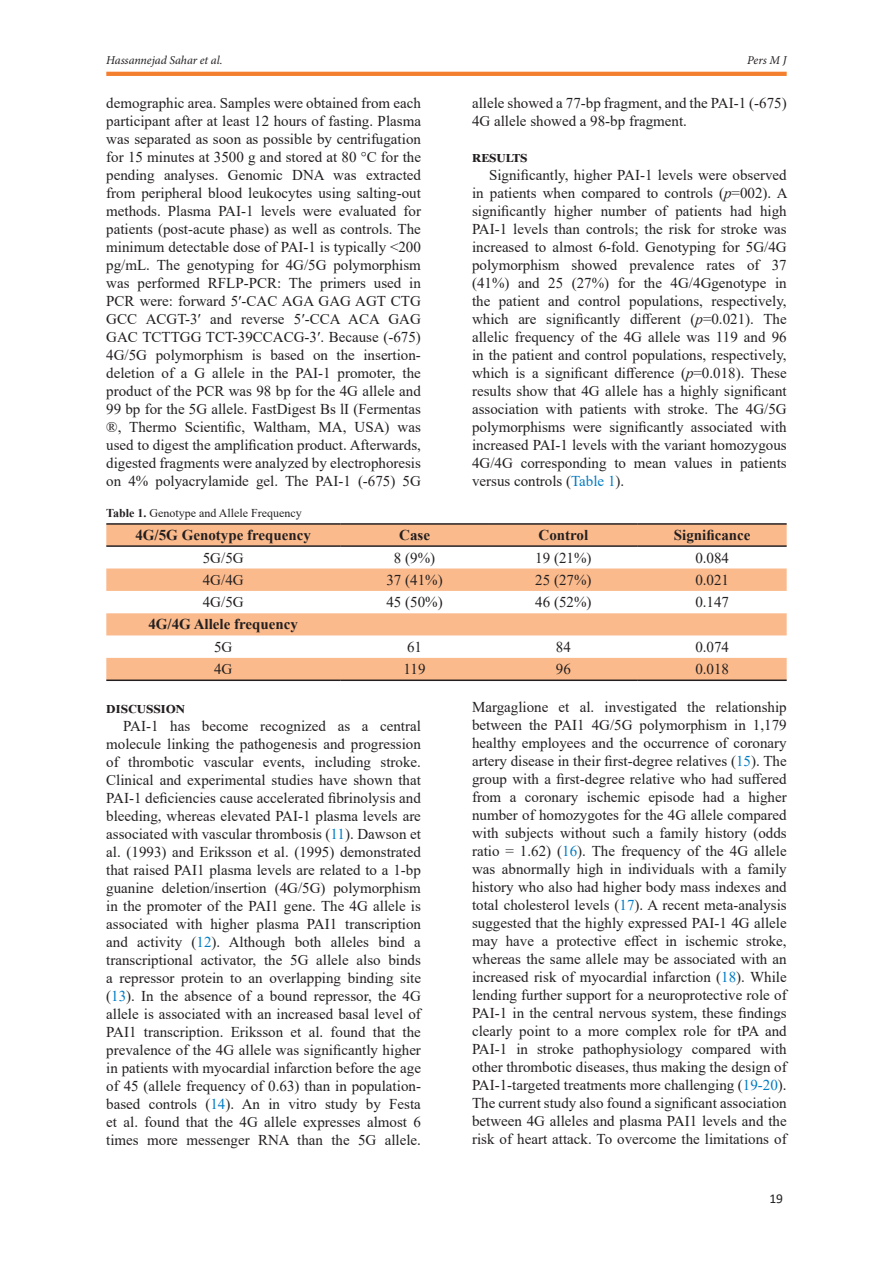
<style>
.page{position:relative;width:893px;height:1263px;background:#fff}
.page>*{position:absolute;margin:0;border:0;box-sizing:border-box;transform-origin:0 0}
.Titr_1{font:700 16.5px "Times New Roman";letter-spacing:.01em;color:#231f20}
.Intro{font:15px/18px "Times New Roman";color:#231f20;text-align:justify}
.Jadval_vasatchin{font:15px "Times New Roman";color:#231f20}
.TitrJadval{font:700 15px "Times New Roman";color:#231f20}
.t1{font:13.5px "Calibri";color:#231f20}
.Zirnevis_Tasvir{font:12px "Times New Roman";color:#231f20}
.t2{font:italic 12px "Minion Pro";letter-spacing:-.005em;color:#231f20}
.s1{font-style:italic}
.s2{color:#007bc3}
.s3{font-weight:700}
</style>
<div class="page">
<hr style="left:106px;top:72px;width:681px;height:4px;background:#f47f2f">
<svg style="left:106px;top:525px;width:681px;height:154px;fill:#faba8c"></svg>
<hr style="left:106px;top:523px;width:234px;height:2px;background:#231f20">
<hr style="left:340px;top:523px;width:149px;height:2px;background:#231f20">
<hr style="left:489px;top:523px;width:149px;height:2px;background:#231f20">
<hr style="left:638px;top:523px;width:149px;height:2px;background:#231f20">
<hr style="left:106px;top:545px;width:234px;height:2px;background:#231f20">
<hr style="left:340px;top:545px;width:149px;height:2px;background:#231f20">
<hr style="left:489px;top:545px;width:149px;height:2px;background:#231f20">
<hr style="left:638px;top:545px;width:149px;height:2px;background:#231f20">
<hr style="left:106px;top:679px;width:234px;height:2px;background:#231f20">
<hr style="left:340px;top:679px;width:149px;height:2px;background:#231f20">
<hr style="left:489px;top:679px;width:149px;height:2px;background:#231f20">
<hr style="left:638px;top:679px;width:149px;height:2px;background:#231f20">
<p class="t2" style="left:106px;top:52px;width:118px">Hassannejad Sahar et al.</p>
<p class="t2" style="left:747px;top:52px;width:41px">Pers M J</p>
<p class="Intro" style="left:106px;top:94px;width:316px">demographic area. Samples were obtained from each participant after at least 12 hours of fasting. Plasma was separated as soon as possible by centrifugation for 15 minutes at 3500 g and stored at 80 °C for the pending analyses. Genomic DNA was extracted from peripheral blood leukocytes using salting-out methods. Plasma PAI-1 levels were evaluated for patients (post-acute phase) as well as controls. The minimum detectable dose of PAI-1 is typically &lt;200 pg/mL. The genotyping for 4G/5G polymorphism was performed RFLP-PCR: The primers used in PCR were: forward 5′-CAC AGA GAG AGT CTG GCC ACGT-3′ and reverse 5′-CCA ACA GAG GAC TCTTGG TCT-39CCACG-3′. Because (-675)<br>4G/5G polymorphism is based on the insertion&shy;deletion of a G allele in the PAI-1 promoter, the product of the PCR was 98 bp for the 4G allele and 99 bp for the 5G allele. FastDigest Bs lI (Fermentas ®, Thermo Scientific, Waltham, MA, USA) was used to digest the amplification product. Afterwards, digested fragments were analyzed by electrophoresis on 4% polyacrylamide gel. The PAI-1 (-675) 5G</p>
<p class="Intro" style="left:472px;top:94px;width:316px">allele showed a 77-bp fragment, and the PAI-1 (-675)<br>4G allele showed a 98-bp fragment.</p>
<p class="Titr_1" style="left:472px;top:145px;width:57px">Results</p>
<p class="Intro" style="left:472px;top:166px;width:317px;text-indent:17px">Significantly, higher PAI-1 levels were observed in patients when compared to controls (<span class="s1">p</span>=002). A significantly higher number of patients had high PAI-1 levels than controls; the risk for stroke was increased to almost 6-fold. Genotyping for 5G/4G polymorphism showed prevalence rates of 37 (41%) and 25 (27%) for the 4G/4Ggenotype in the patient and control populations, respectively, which are significantly different (<span class="s1">p</span>=0.021). The allelic frequency of the 4G allele was 119 and 96 in the patient and control populations, respectively, which is a significant difference (<span class="s1">p</span>=0.018). These results show that 4G allele has a highly significant association with patients with stroke. The 4G/5G polymorphisms were significantly associated with increased PAI-1 levels with the variant homozygous 4G/4G corresponding to mean values in patients versus controls (<span class="s2">Table 1</span>).</p>
<p class="Zirnevis_Tasvir" style="left:106px;top:505px;width:197px"><span class="s3">Table 1.</span> Genotype and Allele Frequency</p>
<p class="TitrJadval" style="left:135px;top:524px;width:177px">4G/5G Genotype frequency</p>
<p class="TitrJadval" style="left:399px;top:524px;width:32px">Case</p>
<p class="TitrJadval" style="left:539px;top:524px;width:51px">Control</p>
<p class="TitrJadval" style="left:674px;top:524px;width:78px">Significance</p>
<p class="Jadval_vasatchin" style="left:203px;top:547px;width:42px">5G/5G</p>
<p class="Jadval_vasatchin" style="left:394px;top:547px;width:43px">8 (9%)</p>
<p class="Jadval_vasatchin" style="left:535px;top:547px;width:58px">19 (21%)</p>
<p class="Jadval_vasatchin" style="left:695px;top:547px;width:35px">0.084</p>
<p class="Jadval_vasatchin" style="left:203px;top:569px;width:42px">4G/4G</p>
<p class="Jadval_vasatchin" style="left:386px;top:569px;width:58px">37 (41%)</p>
<p class="Jadval_vasatchin" style="left:535px;top:569px;width:58px">25 (27%)</p>
<p class="Jadval_vasatchin" style="left:695px;top:569px;width:35px">0.021</p>
<p class="Jadval_vasatchin" style="left:203px;top:592px;width:42px">4G/5G</p>
<p class="Jadval_vasatchin" style="left:386px;top:592px;width:58px">45 (50%)</p>
<p class="Jadval_vasatchin" style="left:535px;top:592px;width:58px">46 (52%)</p>
<p class="Jadval_vasatchin" style="left:695px;top:592px;width:35px">0.147</p>
<p class="TitrJadval" style="left:148px;top:614px;width:151px">4G/4G Allele frequency</p>
<p class="Jadval_vasatchin" style="left:214px;top:636px;width:20px">5G</p>
<p class="Jadval_vasatchin" style="left:407px;top:636px;width:16px">61</p>
<p class="Jadval_vasatchin" style="left:556px;top:636px;width:16px">84</p>
<p class="Jadval_vasatchin" style="left:695px;top:636px;width:35px">0.074</p>
<p class="Jadval_vasatchin" style="left:214px;top:659px;width:20px">4G</p>
<p class="Jadval_vasatchin" style="left:404px;top:659px;width:23px">119</p>
<p class="Jadval_vasatchin" style="left:556px;top:659px;width:16px">96</p>
<p class="Jadval_vasatchin" style="left:695px;top:659px;width:35px">0.018</p>
<p class="Titr_1" style="left:106px;top:695px;width:80px">Discussion</p>
<p class="Intro" style="left:106px;top:716px;width:316px;text-indent:17px">PAI-1 has become recognized as a central molecule linking the pathogenesis and progression of thrombotic vascular events, including stroke.<br>Clinical and experimental studies have shown that PAI-1 deficiencies cause accelerated fibrinolysis and bleeding, whereas elevated PAI-1 plasma levels are associated with vascular thrombosis (<span class="s2">11</span>). Dawson et al. (1993) and Eriksson et al. (1995) demonstrated that raised PAI1 plasma levels are related to a 1-bp guanine deletion/insertion (4G/5G) polymorphism in the promoter of the PAI1 gene. The 4G allele is associated with higher plasma PAI1 transcription and activity (<span class="s2">12</span>). Although both alleles bind a transcriptional activator, the 5G allele also binds a repressor protein to an overlapping binding site (<span class="s2">13</span>). In the absence of a bound repressor, the 4G allele is associated with an increased basal level of PAI1 transcription. Eriksson et al. found that the prevalence of the 4G allele was significantly higher in patients with myocardial infarction before the age of 45 (allele frequency of 0.63) than in population&shy;based controls (<span class="s2">14</span>). An in vitro study by Festa et al. found that the 4G allele expresses almost 6 times more messenger RNA than the 5G allele.</p>
<p class="Intro" style="left:472px;top:698px;width:316px">Margaglione et al. investigated the relationship between the PAI1 4G/5G polymorphism in 1,179 healthy employees and the occurrence of coronary artery disease in their first-degree relatives (<span class="s2">15</span>). The group with a first-degree relative who had suffered from a coronary ischemic episode had a higher number of homozygotes for the 4G allele compared with subjects without such a family history (odds ratio = 1.62) (<span class="s2">16</span>). The frequency of the 4G allele was abnormally high in individuals with a family history who also had higher body mass indexes and total cholesterol levels (<span class="s2">17</span>). A recent meta-analysis suggested that the highly expressed PAI-1 4G allele may have a protective effect in ischemic stroke, whereas the same allele may be associated with an increased risk of myocardial infarction (<span class="s2">18</span>). While lending further support for a neuroprotective role of PAI-1 in the central nervous system, these findings clearly point to a more complex role for tPA and PAI-1 in stroke pathophysiology compared with other thrombotic diseases, thus making the design of PAI-1-targeted treatments more challenging (<span class="s2">19-20</span>).<br>The current study also found a significant association between 4G alleles and plasma PAI1 levels and the risk of heart attack. To overcome the limitations of</p>
<p class="t1" style="left:769px;top:1189px;width:15px">19</p>
</div>
